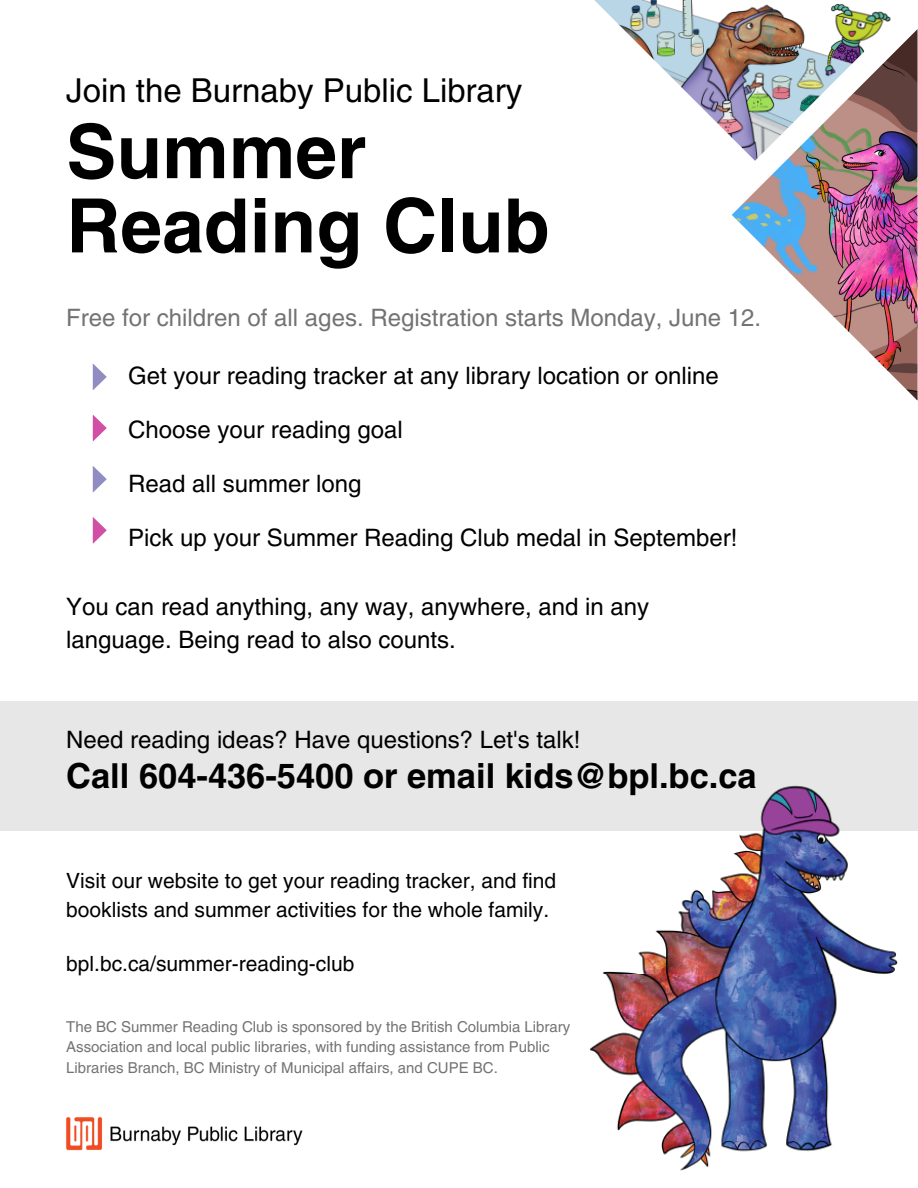
<style>
.page{position:relative;width:918px;height:1188px;background:#fff}
.page>*{position:absolute;margin:0;border:0;box-sizing:border-box;transform-origin:0 0}
.t1{font:700 75px/74.2px "Helvetica LT Std";color:#000}
.t2{font:700 34.5px "Helvetica LT Std";color:#000}
.t3{font:33px "Helvetica LT Std";color:#000}
.t4{font:24px/32.7px "Helvetica LT Std";color:#000}
.t5{font:24px "Helvetica LT Std";color:#737373}
.t6{font:21px/29.2px "Helvetica LT Std";color:#000}
.t7{font:15px/20.2px "Helvetica LT Std";color:#737373}
</style>
<div class="page">
<div style="left:0;top:701px;width:918px;height:130px;background:#e7e7e7"></div>
<img style="left:594px;top:0;width:297px;height:138px">
<img style="left:732px;top:29px;width:186px;height:372px">
<img style="left:589px;top:785px;width:308px;height:386px">
<svg style="left:93px;top:517px;width:14px;height:27px"></svg>
<svg style="left:93px;top:466px;width:14px;height:27px"></svg>
<svg style="left:93px;top:415px;width:14px;height:27px"></svg>
<svg style="left:93px;top:363px;width:14px;height:27px"></svg>
<img style="left:65px;top:1117px;width:238px;height:34px">
<h3 class="t3" style="left:66px;top:79px;width:458px">Join the Burnaby Public Library</h3>
<h1 class="t1" style="left:66px;top:125px;width:485px">Summer<br>Reading Club</h1>
<p class="t5" style="left:66px;top:309px;width:696px">Free for children of all ages. Registration starts Monday, June 12.</p>
<p class="t4" style="left:128px;top:362px;width:592px">Get your reading tracker at any library location or online</p>
<p class="t4" style="left:128px;top:416px;width:276px">Choose your reading goal</p>
<p class="t4" style="left:128px;top:470px;width:235px">Read all summer long</p>
<p class="t4" style="left:128px;top:524px;width:611px">Pick up your Summer Reading Club medal in September!</p>
<p class="t4" style="left:66px;top:593px;width:584px">You can read anything, any way, anywhere, and in any language. Being read to also counts.</p>
<p class="t4" style="left:66px;top:727px;width:516px">Need reading ideas? Have questions? Let's talk!</p>
<h2 class="t2" style="left:66px;top:763px;width:692px">Call 604-436-5400 or email kids@bpl.bc.ca</h2>
<p class="t6" style="left:66px;top:868px;width:491px">Visit our website to get your reading tracker, and find booklists and summer activities for the whole family.</p>
<p class="t6" style="left:66px;top:952px;width:290px">bpl.bc.ca/summer-reading-club</p>
<p class="t7" style="left:66px;top:1019px;width:506px">The BC Summer Reading Club is sponsored by the British Columbia Library<br>Association and local public libraries, with funding assistance from Public<br>Libraries Branch, BC Ministry of Municipal affairs, and CUPE BC.</p>
</div>
